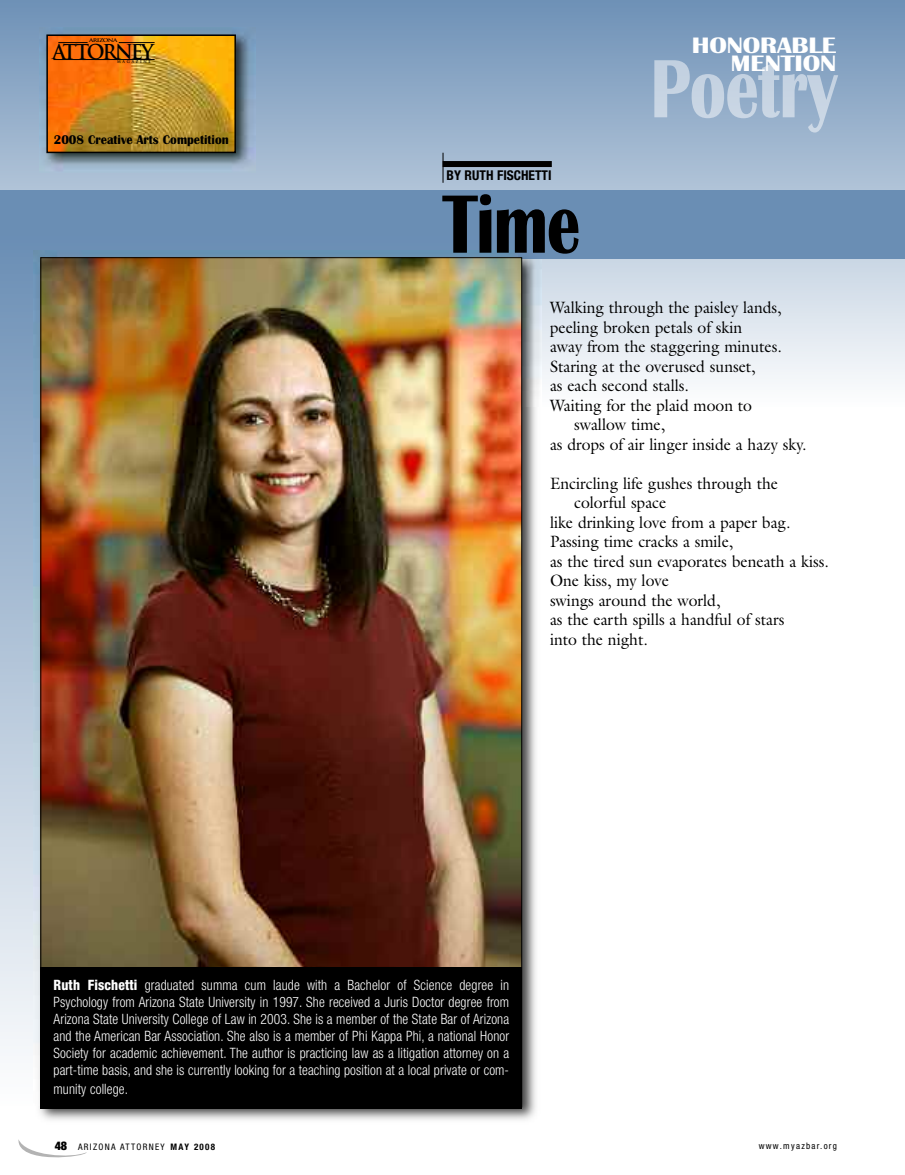
<style>
.page{position:relative;width:905px;height:1175px;background:#fff}
.page>*{position:absolute;margin:0;border:0;box-sizing:border-box;transform-origin:0 0}
.t1{font:700 85.65px "Britannic";color:#000;scale:.78 1}
.t2{font:700 23.1px/18px "Britannic";letter-spacing:-.005em;color:#fff;text-align:right;scale:1.17 1}
.t3{font:700 19.95px "Trajan";letter-spacing:-.115em;color:#000}
.t4{font:16.5px "Galliard";color:#000;scale:.95 1}
.t5{font:300 condensed 14.25px/17.1px "Helvetica Neue";letter-spacing:.01em;color:#fff;text-align:justify;scale:.95 1}
.t6{font:700 condensed 13.5px "Helvetica Neue";color:#000}
.t7{font:700 13.05px "Britannic";color:#000;scale:.95 1}
.t8{font:condensed 9px "Helvetica Neue";letter-spacing:.145em;color:#000}
.t9{font:700 4.95px "Trajan";letter-spacing:-.115em;color:#000;scale:1.25 1}
.t10{font:700 4.05px "Trajan";letter-spacing:.465em;color:#000;scale:.91 1}
.s1{font-weight:800}
.s2{font-weight:900;font-size:12px}
.s3{font-weight:700}
</style>
<div class="page">
<svg style="left:0;top:0;width:904px;height:382px;background:#a3b9d1"></svg>
<div style="left:0;top:190px;width:904px;height:69px;background:#6a8eb4"></div>
<div style="left:442px;top:161px;width:110px;height:6px;background:#000"></div>
<hr style="left:442px;top:153px;width:1px;height:30px;background:#000">
<img style="left:654px;top:60px;width:184px;height:72px">
<div style="left:0;top:234px;width:517px;height:871px;background:linear-gradient(to bottom,#6a8eb4,#fefefe)"></div>
<img style="left:39px;top:406px;width:497px;height:714px">
<img style="left:522px;top:257px;width:19px;height:149px">
<img style="left:34px;top:250px;width:483px;height:855px">
<img style="left:42px;top:259px;width:478px;height:708px">
<div style="left:40px;top:967px;width:482px;height:141px;background:#000"></div>
<img style="left:39px;top:27px;width:216px;height:146px">
<img style="left:49px;top:37px;width:184px;height:113px">
<div style="left:46px;top:34px;width:190px;height:119px;border:2px solid #000"></div>
<hr style="left:58px;top:42px;width:30px;height:1px;background:#000">
<hr style="left:119px;top:42px;width:36px;height:1px;background:#000">
<hr style="left:53px;top:59px;width:102px;height:1px;background:#000">
<svg style="left:18px;top:1139px;width:69px;height:19px"></svg>
<p class="t9" style="left:89px;top:38px;width:24px">ARIZONA</p>
<h3 class="t3" style="left:53px;top:40px;width:103px">ATTORNEY</h3>
<p class="t10" style="left:117px;top:60px;width:39px">MAGAZIN E</p>
<p class="t7" style="left:54px;top:131px;width:186px">2008 Creative Arts Competition</p>
<p class="t6" style="left:446px;top:171px;width:106px">BY RUTH FISCHETTI</p>
<h1 class="t1" style="left:443px;top:173px;width:178px">Time</h1>
<h2 class="t2" style="left:691px;top:36px;width:125px">HONORABLE<br>MENTION</h2>
<p class="t4" style="left:550px;top:298px;width:245px">Walking through the paisley lands,</p>
<p class="t4" style="left:550px;top:317px;width:204px">peeling broken petals of skin</p>
<p class="t4" style="left:550px;top:337px;width:245px">away from the staggering minutes.</p>
<p class="t4" style="left:550px;top:356px;width:218px">Staring at the overused sunset,</p>
<p class="t4" style="left:550px;top:376px;width:148px">as each second stalls.</p>
<p class="t4" style="left:550px;top:395px;width:214px">Waiting for the plaid moon to</p>
<p class="t4" style="left:574px;top:415px;width:97px">swallow time,</p>
<p class="t4" style="left:550px;top:434px;width:271px">as drops of air linger inside a hazy sky.</p>
<p class="t4" style="left:550px;top:473px;width:241px">Encircling life gushes through the</p>
<p class="t4" style="left:574px;top:493px;width:99px">colorful space</p>
<p class="t4" style="left:550px;top:512px;width:254px">like drinking love from a paper bag.</p>
<p class="t4" style="left:550px;top:532px;width:194px">Passing time cracks a smile,</p>
<p class="t4" style="left:550px;top:551px;width:295px">as the tired sun evaporates beneath a kiss.</p>
<p class="t4" style="left:550px;top:571px;width:127px">One kiss, my love</p>
<p class="t4" style="left:550px;top:590px;width:181px">swings around the world,</p>
<p class="t4" style="left:550px;top:610px;width:248px">as the earth spills a handful of stars</p>
<p class="t4" style="left:550px;top:629px;width:104px">into the night.</p>
<p class="t5" style="left:54px;top:977px;width:481px"><span class="s1">Ruth Fischetti</span> graduated summa cum laude with a Bachelor of Science degree in Psychology from Arizona State University in 1997. She received a Juris Doctor degree from Arizona State University College of Law in 2003. She is a member of the State Bar of Arizona and the American Bar Association. She also is a member of Phi Kappa Phi, a national Honor Society for academic achievement. The author is practicing law as a litigation attorney on a part-time basis, and she is currently looking for a teaching position at a local private or com-</p>
<p class="t5" style="left:54px;top:1081px;width:80px">munity college.</p>
<p class="t8" style="left:55px;top:1143px;width:162px"><span class="s2">48</span> ARIZONA ATTORNEY <span class="s3">MAY 2008</span></p>
<p class="t8" style="left:758px;top:1142px;width:80px">www.myazbar.org</p>
</div>
